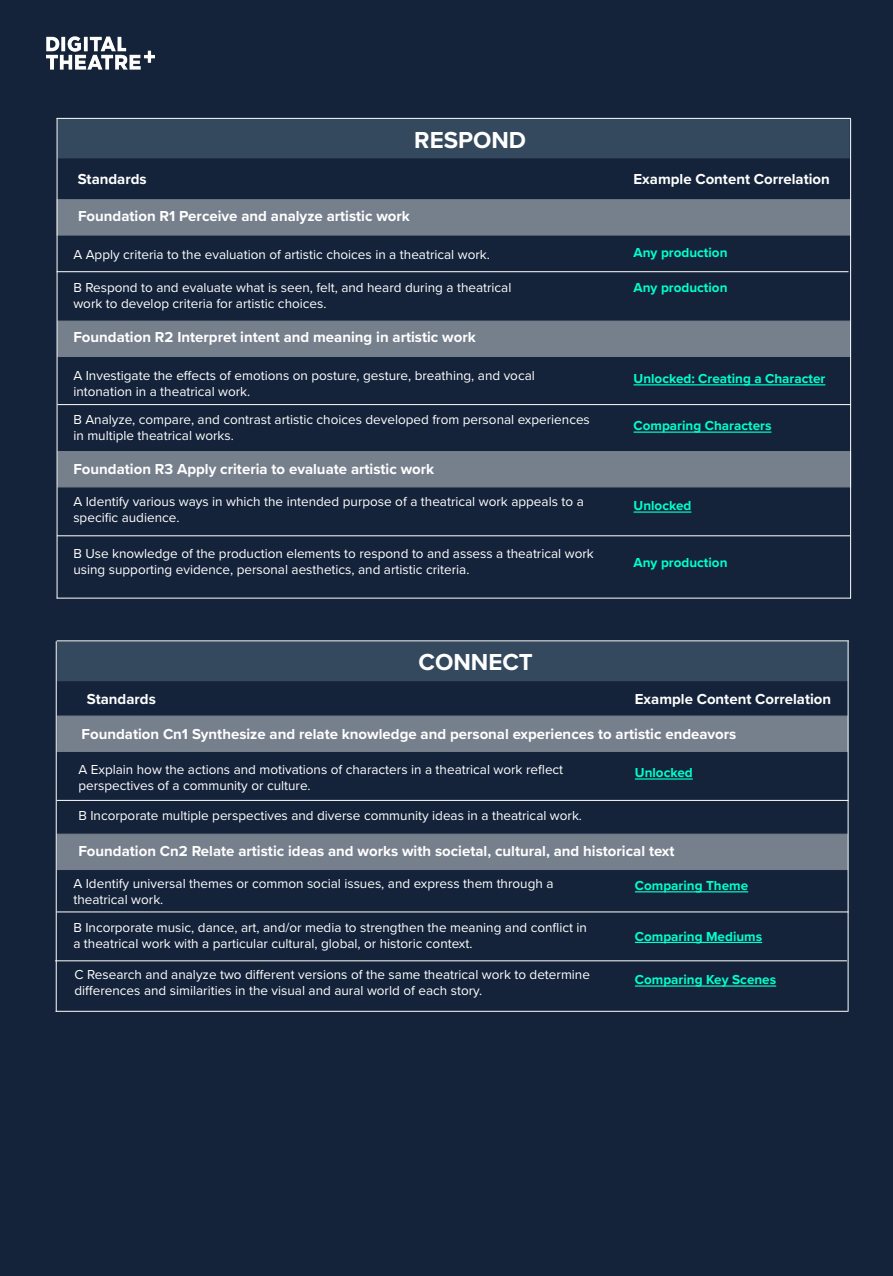
<style>
.page{position:relative;width:893px;height:1276px;background:#14233a}
.page>*{position:absolute;margin:0;border:0;box-sizing:border-box;transform-origin:0 0}
.t1{font:700 24px "Proxima Nova";color:#fff}
.t2{font:700 15px "Proxima Nova";color:#fff}
.t3{font:13.5px/16.2px "Proxima Nova";color:#fff}
.t4{font:700 13.5px "Proxima Nova";color:#00ffcd}
</style>
<div class="page">
<div style="left:57px;top:451px;width:794px;height:36px;background:#767f8c"></div>
<div style="left:57px;top:321px;width:793px;height:36px;background:#767f8c"></div>
<div style="left:57px;top:199px;width:794px;height:36px;background:#767f8c"></div>
<hr style="left:57px;top:271px;width:791px;height:1px;background:#fff">
<hr style="left:850px;top:119px;width:1px;height:479px;background:#fff">
<hr style="left:57px;top:404px;width:794px;height:1px;background:#fff">
<hr style="left:634px;top:384px;width:191px;height:1px;background:#00ffcd">
<hr style="left:57px;top:598px;width:794px;height:1px;background:#fff">
<div style="left:57px;top:118px;width:793px;height:40px;background:#34495e"></div>
<img style="left:47px;top:36px;width:107px;height:34px">
<hr style="left:57px;top:118px;width:1px;height:480px;background:#fff">
<hr style="left:57px;top:118px;width:794px;height:1px;background:#fff">
<div style="left:57px;top:715px;width:791px;height:37px;background:#767f8c"></div>
<hr style="left:56px;top:1011px;width:792px;height:1px;background:#fff">
<div style="left:57px;top:641px;width:791px;height:40px;background:#34495e;border:2px solid #34495e"></div>
<hr style="left:635px;top:778px;width:58px;height:1px;background:#00ffcd">
<hr style="left:635px;top:942px;width:127px;height:1px;background:#00ffcd">
<hr style="left:56px;top:641px;width:1px;height:370px;background:#fff">
<hr style="left:57px;top:640px;width:792px;height:1px;background:#fff">
<hr style="left:57px;top:911px;width:791px;height:1px;background:#fff">
<hr style="left:635px;top:985px;width:141px;height:1px;background:#00ffcd">
<hr style="left:848px;top:641px;width:1px;height:370px;background:#fff">
<hr style="left:635px;top:891px;width:113px;height:1px;background:#00ffcd">
<hr style="left:634px;top:431px;width:137px;height:2px;background:#00ffcd">
<hr style="left:634px;top:511px;width:57px;height:2px;background:#00ffcd">
<hr style="left:57px;top:535px;width:793px;height:1px;background:#fff">
<hr style="left:57px;top:800px;width:791px;height:1px;background:#fff">
<div style="left:57px;top:834px;width:791px;height:36px;background:#767f8c"></div>
<hr style="left:55px;top:960px;width:792px;height:1px;background:#fff">
<h1 class="t1" style="left:414px;top:122px;width:113px">RESPOND</h1>
<p class="t2" style="left:78px;top:168px;width:71px">Standards</p>
<p class="t2" style="left:634px;top:168px;width:198px">Example Content Correlation</p>
<p class="t2" style="left:78px;top:205px;width:333px">Foundation R1 Perceive and analyze artistic work</p>
<p class="t3" style="left:73px;top:246px;width:418px">A Apply criteria to the evaluation of artistic choices in a theatrical work.</p>
<p class="t4" style="left:634px;top:242px;width:95px">Any production</p>
<p class="t3" style="left:73px;top:279px;width:440px">B Respond to and evaluate what is seen, felt, and heard during a theatrical work to develop criteria for artistic choices.</p>
<p class="t2" style="left:73px;top:326px;width:404px">Foundation R2 Interpret intent and meaning in artistic work</p>
<p class="t3" style="left:73px;top:366px;width:463px">A Investigate the effects of emotions on posture, gesture, breathing, and vocal intonation in a theatrical work.</p>
<p class="t3" style="left:73px;top:411px;width:518px">B Analyze, compare, and contrast artistic choices developed from personal experiences in multiple theatrical works.</p>
<p class="t2" style="left:73px;top:458px;width:362px">Foundation R3 Apply criteria to evaluate artistic work</p>
<p class="t3" style="left:73px;top:493px;width:512px">A Identify various ways in which the intended purpose of a theatrical work appeals to a specific audience.</p>
<p class="t4" style="left:634px;top:277px;width:95px">Any production</p>
<p class="t4" style="left:634px;top:368px;width:193px">Unlocked: Creating a Character</p>
<p class="t4" style="left:634px;top:416px;width:139px">Comparing Characters</p>
<p class="t4" style="left:634px;top:495px;width:59px">Unlocked</p>
<p class="t3" style="left:73px;top:545px;width:522px">B Use knowledge of the production elements to respond to and assess a theatrical work using supporting evidence, personal aesthetics, and artistic criteria.</p>
<p class="t4" style="left:634px;top:552px;width:95px">Any production</p>
<h1 class="t1" style="left:418px;top:644px;width:116px">CONNECT</h1>
<p class="t2" style="left:87px;top:687px;width:71px">Standards</p>
<p class="t2" style="left:635px;top:687px;width:198px">Example Content Correlation</p>
<p class="t2" style="left:82px;top:723px;width:656px">Foundation Cn1 Synthesize and relate knowledge and personal experiences to artistic endeavors</p>
<p class="t3" style="left:78px;top:760px;width:486px">A Explain how the actions and motivations of characters in a theatrical work reflect perspectives of a community or culture.</p>
<p class="t4" style="left:635px;top:762px;width:59px">Unlocked</p>
<p class="t3" style="left:78px;top:806px;width:505px">B Incorporate multiple perspectives and diverse community ideas in a theatrical work.</p>
<p class="t2" style="left:78px;top:840px;width:598px">Foundation Cn2 Relate artistic ideas and works with societal, cultural, and historical text</p>
<p class="t3" style="left:73px;top:874px;width:482px">A Identify universal themes or common social issues, and express them through a theatrical work.</p>
<p class="t3" style="left:73px;top:919px;width:515px">B Incorporate music, dance, art, and/or media to strengthen the meaning and conflict in a theatrical work with a particular cultural, global, or historic context.</p>
<p class="t4" style="left:635px;top:875px;width:115px">Comparing Theme</p>
<p class="t4" style="left:635px;top:926px;width:129px">Comparing Mediums</p>
<p class="t3" style="left:74px;top:966px;width:517px">C Research and analyze two different versions of the same theatrical work to determine differences and similarities in the visual and aural world of each story.</p>
<p class="t4" style="left:635px;top:969px;width:143px">Comparing Key Scenes</p>
</div>
